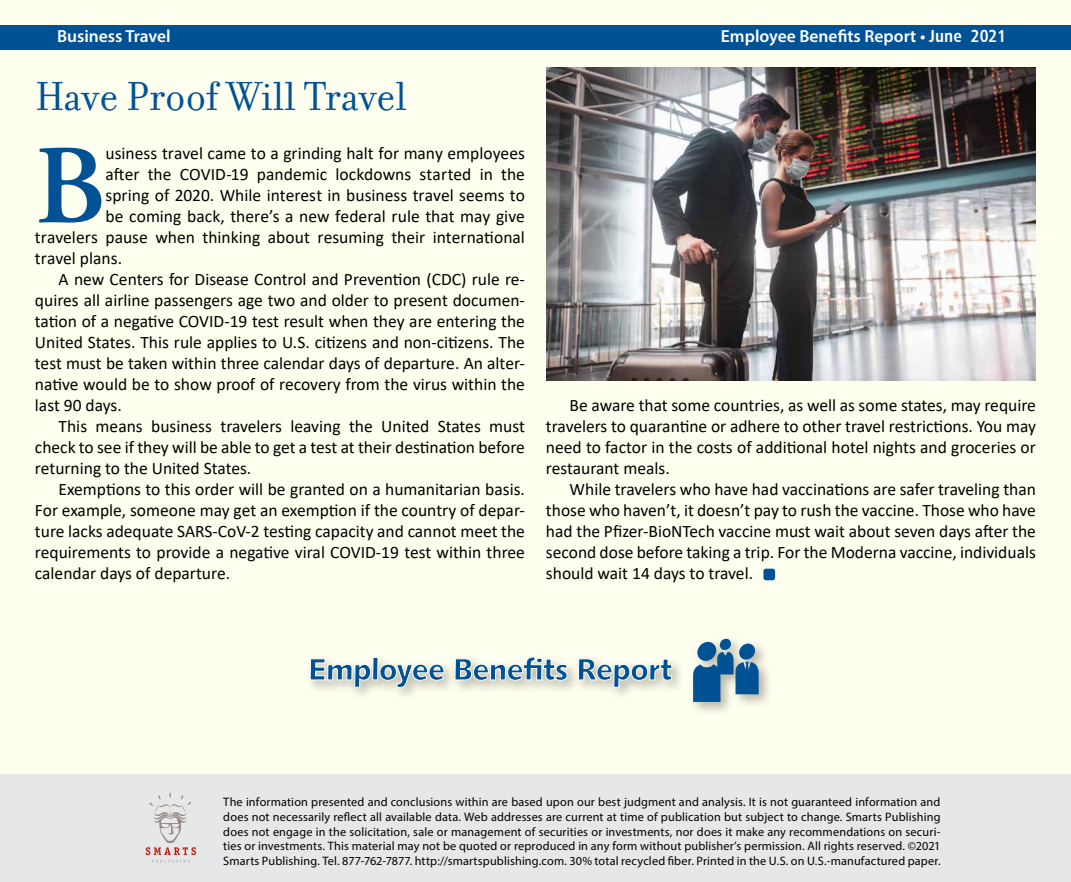
<style>
.page{position:relative;width:1071px;height:882px;background:#fff}
.page>*{position:absolute;margin:0;border:0;box-sizing:border-box;transform-origin:0 0}
.t1{font:600 112.52px "Adobe Garamond Pro";color:#005295}
.t2{font:43.75px "Filosofia";color:#005295}
.t3{font:17.5px/21px "Calibri";color:#000;text-align:justify}
.t4{font:600 17.5px "Myriad Pro";color:#fff}
.t5{font:12.25px/14.7px "Myriad Pro";letter-spacing:.01em;color:#000;text-align:justify}
.s1{font-family:"Humanist 777 BT Bold Condensed B";font-weight:400}
</style>
<div class="page">
<div style="left:1px;top:1px;width:1070px;height:881px;background:#fffff0"></div>
<div style="left:0;top:25px;width:1071px;height:24px;background:#005295"></div>
<div style="left:0;top:775px;width:1071px;height:107px;background:#e6e7e8"></div>
<svg style="left:146px;top:793px;width:50px;height:70px"></svg>
<div style="left:305px;top:652px;width:382px;height:50px;background:#000;opacity:.3"></div>
<svg style="left:309px;top:656px;width:364px;height:32px"></svg>
<div style="left:688px;top:635px;width:85px;height:82px;background:#000;opacity:.3"></div>
<div style="left:697px;top:642px;width:19px;height:19px;background:#005295;border-radius:50%"></div>
<div style="left:720px;top:639px;width:11px;height:11px;background:#005295;border-radius:50%"></div>
<div style="left:739px;top:643px;width:16px;height:17px;background:#005295;border-radius:50%"></div>
<svg style="left:693px;top:652px;width:66px;height:50px;background:#4980a8"></svg>
<div style="left:763px;top:569px;width:12px;height:11px;background:#005295;border-radius:3px"></div>
<img style="left:546px;top:67px;width:490px;height:314px">
<p class="t4" style="left:57px;top:25px;width:115px">Business Travel</p>
<p class="t4" style="left:721px;top:25px;width:287px">Employee Benefits Report • <span class="s1">June 2021</span></p>
<h2 class="t2" style="left:35px;top:72px;width:374px">Have Proof Will Travel</h2>
<h1 class="t1" style="left:35px;top:122px;width:72px">B</h1>
<p class="t3" style="left:106px;top:143px;width:421px">usiness travel came to a grinding halt for many employees</p>
<p class="t3" style="left:106px;top:164px;width:421px">after the COVID-19 pandemic lockdowns started in the</p>
<p class="t3" style="left:106px;top:185px;width:421px">spring of 2020. While interest in business travel seems to</p>
<p class="t3" style="left:106px;top:206px;width:421px">be coming back, there’s a new federal rule that may give</p>
<p class="t3" style="left:35px;top:227px;width:491px">travelers pause when thinking about resuming their international</p>
<p class="t3" style="left:35px;top:248px;width:89px">travel plans.</p>
<p class="t3" style="left:59px;top:269px;width:468px">A new Centers for Disease Control and Prevention (CDC) rule re-</p>
<p class="t3" style="left:35px;top:290px;width:491px">quires all airline passengers age two and older to present documen-</p>
<p class="t3" style="left:35px;top:311px;width:491px">tation of a negative COVID-19 test result when they are entering the</p>
<p class="t3" style="left:35px;top:332px;width:491px">United States. This rule applies to U.S. citizens and non-citizens. The</p>
<p class="t3" style="left:35px;top:353px;width:491px">test must be taken within three calendar days of departure. An alter-</p>
<p class="t3" style="left:35px;top:374px;width:492px">native would be to show proof of recovery from the virus within the</p>
<p class="t3" style="left:35px;top:395px;width:88px">last 90 days.</p>
<p class="t3" style="left:59px;top:416px;width:468px">This means business travelers leaving the United States must</p>
<p class="t3" style="left:35px;top:437px;width:491px">check to see if they will be able to get a test at their destination before</p>
<p class="t3" style="left:35px;top:458px;width:218px">returning to the United States.</p>
<p class="t3" style="left:59px;top:479px;width:468px">Exemptions to this order will be granted on a humanitarian basis.</p>
<p class="t3" style="left:35px;top:500px;width:491px">For example, someone may get an exemption if the country of depar-</p>
<p class="t3" style="left:35px;top:521px;width:492px">ture lacks adequate SARS-CoV-2 testing capacity and cannot meet the</p>
<p class="t3" style="left:35px;top:542px;width:492px">requirements to provide a negative viral COVID-19 test within three</p>
<p class="t3" style="left:35px;top:563px;width:197px">calendar days of departure.</p>
<p class="t3" style="left:546px;top:395px;width:492px;text-indent:24px">Be aware that some countries, as well as some states, may require travelers to quarantine or adhere to other travel restrictions. You may need to factor in the costs of additional hotel nights and groceries or restaurant meals.</p>
<p class="t3" style="left:546px;top:479px;width:492px;text-indent:24px">While travelers who have had vaccinations are safer traveling than those who haven’t, it doesn’t pay to rush the vaccine. Those who have had the Pfizer-BioNTech vaccine must wait about seven days after the second dose before taking a trip. For the Moderna vaccine, individuals should wait 14 days to travel.</p>
<p class="t5" style="left:223px;top:794px;width:719px">The information presented and conclusions within are based upon our best judgment and analysis. It is not guaranteed information and does not necessarily reflect all available data. Web addresses are current at time of publication but subject to change. Smarts Publishing does not engage in the solicitation, sale or management of securities or investments, nor does it make any recommendations on securi&shy;ties or investments. This material may not be quoted or reproduced in any form without publisher’s permission. All rights reserved. ©2021<br>Smarts Publishing. Tel. 877-762-7877. http://smartspublishing.com. 30% total recycled fiber. Printed in the U.S. on U.S.-manufactured paper.</p>
</div>
